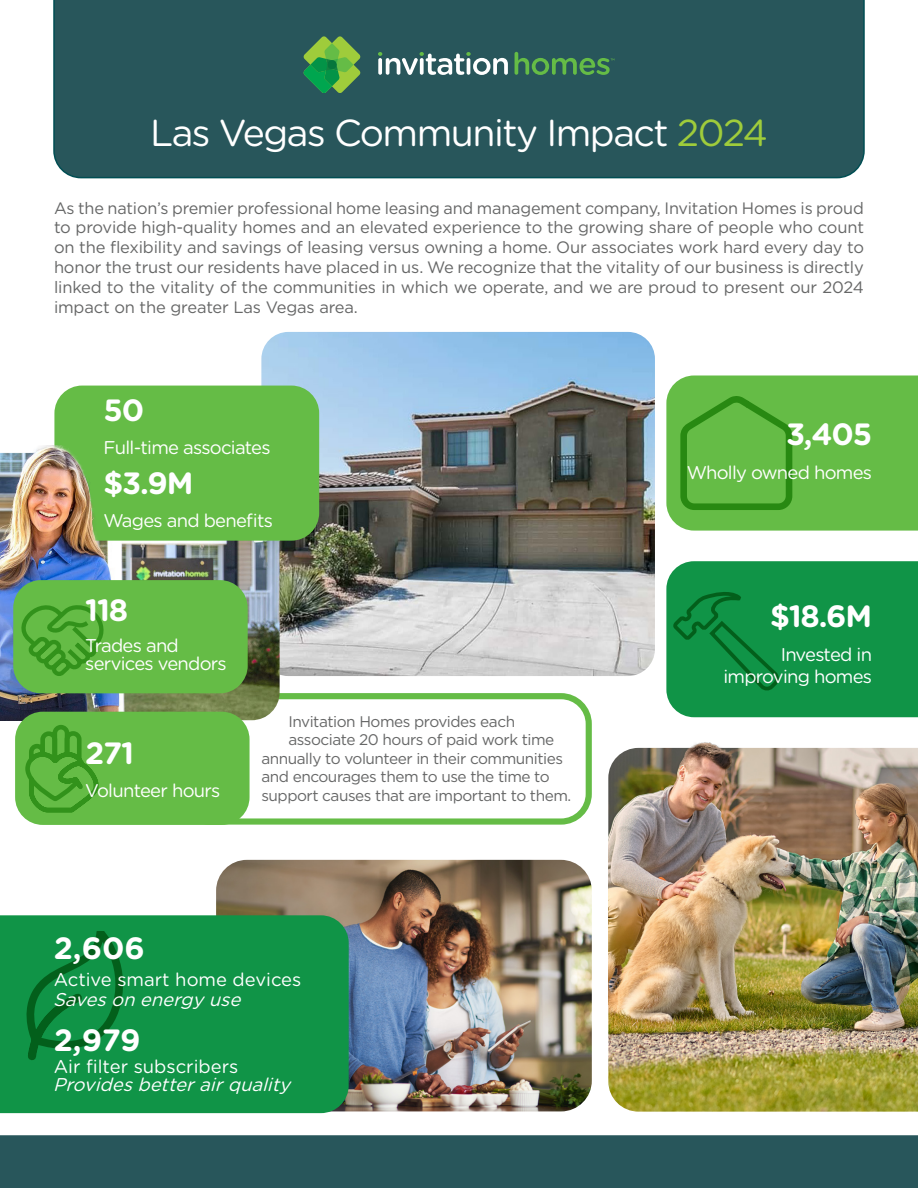
<style>
.page{position:relative;width:918px;height:1188px;background:#fff}
.page>*{position:absolute;margin:0;border:0;box-sizing:border-box;transform-origin:0 0}
.t1{font:37.5px "Gotham Rnd";letter-spacing:-.04em;color:#fff}
.t2{font:700 30.75px "Gotham Rnd";letter-spacing:-.04em;color:#fff}
.t3{font:18.45px/22.2px "Gotham Rnd";letter-spacing:-.04em;color:#fff;text-align:right}
.t4{font:18.45px "Gotham Rnd";color:#fff}
.t5{font:italic 18.45px "Gotham Rnd";color:#fff}
.t6{font:16.5px/19.8px "Gotham";letter-spacing:-.01em;color:#666767;text-align:justify}
.t7{font:15.45px "Gotham";letter-spacing:-.03em;color:#666767}
.s1{color:#9fcc3b}
</style>
<div class="page">
<img style="left:261px;top:332px;width:394px;height:344px">
<div style="left:0;top:1135px;width:918px;height:53px;background:#28565b"></div>
<svg style="left:666px;top:375px;width:252px;height:156px;background:#66ba48"></svg>
<div style="left:179px;top:693px;width:413px;height:132px;border:6px solid #65bc46;border-radius:28px"></div>
<img style="left:608px;top:1004px;width:310px;height:108px">
<div style="left:53px;top:0;width:812px;height:179px;background:#28565b"></div>
<svg style="left:303px;top:36px;width:58px;height:57px;background:#4d9949"></svg>
<svg style="left:378px;top:52px;width:130px;height:23px"></svg>
<svg style="left:515px;top:52px;width:99px;height:23px;background:#3d7953"></svg>
<div style="left:54px;top:386px;width:265px;height:155px;background:#65bc46;border-radius:28px"></div>
<img style="left:216px;top:860px;width:376px;height:251px">
<svg style="left:666px;top:561px;width:252px;height:156px;background:#15944a"></svg>
<div style="left:0;top:915px;width:349px;height:198px;background:#109447"></div>
<svg style="left:23px;top:932px;width:104px;height:130px;background:#0d883d"></svg>
<img style="left:0;top:445px;width:307px;height:275px">
<div style="left:13px;top:580px;width:235px;height:113px;background:#65bc46;border-radius:28px"></div>
<svg style="left:6px;top:597px;width:97px;height:81px"></svg>
<div style="left:15px;top:712px;width:235px;height:113px;background:#65bc46;border-radius:28px"></div>
<svg style="left:25px;top:725px;width:74px;height:88px"></svg>
<img style="left:608px;top:742px;width:310px;height:262px">
<h1 class="t1" style="left:150px;top:107px;width:619px">Las Vegas Community Impact <span class="s1">2024</span></h1>
<p class="t6" style="left:54px;top:198px;width:812px">As the nation’s premier professional home leasing and management company, Invitation Homes is proud to provide high-quality homes and an elevated experience to the growing share of people who count on the flexibility and savings of leasing versus owning a home. Our associates work hard every day to honor the trust our residents have placed in us. We recognize that the vitality of our business is directly linked to the vitality of the communities in which we operate, and we are proud to present our 2024 impact on the greater Las Vegas area.</p>
<h2 class="t2" style="left:104px;top:388px;width:42px">50</h2>
<p class="t3" style="left:104px;top:435px;width:169px">Full-time associates</p>
<h2 class="t2" style="left:104px;top:461px;width:91px">$3.9M</h2>
<p class="t3" style="left:104px;top:508px;width:171px">Wages and benefits</p>
<h2 class="t2" style="left:85px;top:587px;width:44px">118</h2>
<p class="t3" style="left:85px;top:636px;width:143px;line-height:18px;text-align:left">Trades and services vendors</p>
<h2 class="t2" style="left:85px;top:730px;width:50px">271</h2>
<p class="t3" style="left:85px;top:779px;width:137px">Volunteer hours</p>
<p class="t7" style="left:288px;top:711px;width:228px">Invitation Homes provides each</p>
<p class="t7" style="left:288px;top:730px;width:268px">associate 20 hours of paid work time</p>
<p class="t7" style="left:261px;top:748px;width:303px">annually to volunteer in their communities</p>
<p class="t7" style="left:261px;top:767px;width:290px">and encourages them to use the time to</p>
<p class="t7" style="left:261px;top:785px;width:311px">support causes that are important to them.</p>
<h2 class="t2" style="left:54px;top:925px;width:93px">2,606</h2>
<p class="t4" style="left:54px;top:967px;width:249px">Active smart home devices</p>
<p class="t5" style="left:53px;top:987px;width:195px">Savesonenergyuse</p>
<h2 class="t2" style="left:54px;top:1017px;width:88px">2,979</h2>
<p class="t4" style="left:54px;top:1054px;width:186px">Air filter subscribers</p>
<p class="t5" style="left:53px;top:1072px;width:245px">Providesbetterairquality</p>
<h2 class="t2" style="left:786px;top:412px;width:88px">3,405</h2>
<p class="t3" style="left:687px;top:461px;width:187px">Wholly owned homes</p>
<h2 class="t2" style="left:770px;top:594px;width:103px">$18.6M</h2>
<p class="t3" style="left:723px;top:643px;width:150px">Invested in improving homes</p>
</div>
